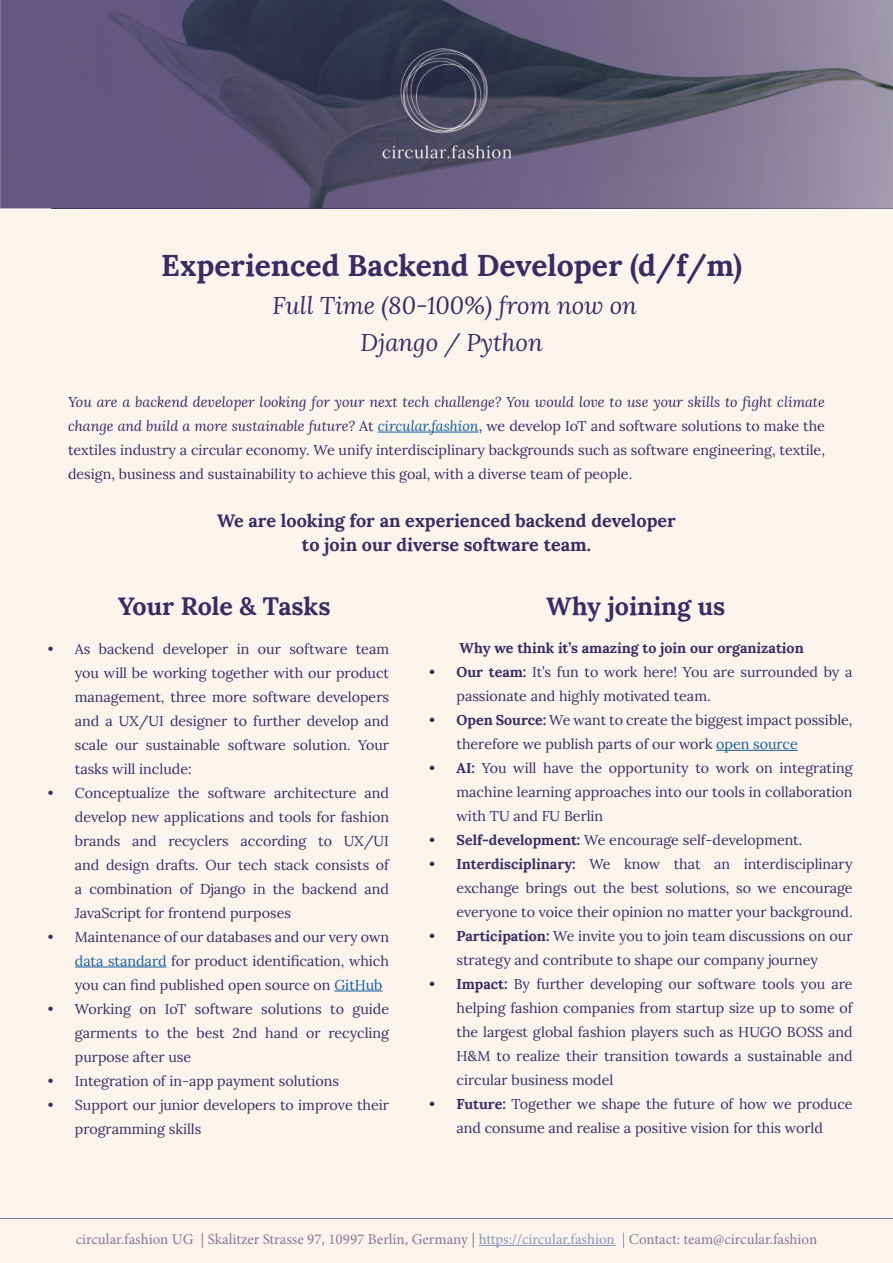
<style>
.page{position:relative;width:893px;height:1263px;background:#faf4ed}
.page>*{position:absolute;margin:0;border:0;box-sizing:border-box;transform-origin:0 0}
.t1{font:700 30px "Lora";color:#362d63}
.t2{font:700 25.05px "Lora";color:#362d63}
.t3{font:italic 24px/37.5px "Lora";color:#362d63;text-align:center}
.t4{font:700 18px/24px "Lora";color:#362d63;text-align:center}
.t5{font:15px "Minion Pro";color:#867895}
.t6{font:14.25px/24px "Lora";color:#362d63;text-align:justify}
.t7{font:700 14.25px "Lora";color:#362d63}
.s1{font-style:italic}
.s2{font-style:italic;color:#175d9e}
.s3{color:#175d9e}
.s4{font-weight:700}
.s5{color:#8797bf}
</style>
<div class="page">
<hr style="left:0;top:1218px;width:893px;height:1px;background:#867895">
<hr style="left:479px;top:1245px;width:135px;height:1px;background:#8797bf">
<hr style="left:378px;top:432px;width:101px;height:1px;background:#175d9e">
<hr style="left:75px;top:967px;width:92px;height:1px;background:#175d9e">
<hr style="left:334px;top:991px;width:49px;height:1px;background:#175d9e">
<hr style="left:716px;top:750px;width:82px;height:1px;background:#175d9e">
<img style="left:52px;top:208px;width:841px;height:1px">
<img style="left:0;top:0;width:893px;height:208px">
<img style="left:382px;top:49px;width:129px;height:110px">
<h1 class="t1" style="left:161px;top:240px;width:582px">Experienced Backend Developer (d/f/m)</h1>
<h3 class="t3" style="left:273px;top:286px;width:366px">Full Time (80-100%) from now on<br>Django / Python</h3>
<p class="t6" style="left:68px;top:389px;width:758px"><span class="s1">You are a backend developer looking for your next tech challenge? You would love to use your skills to fight climate change and build a more sustainable future?</span> At <span class="s2">circular.fashion</span>, we develop IoT and software solutions to make the textiles industry a circular economy. We unify interdisciplinary backgrounds such as software engineering, textile, design, business and sustainability to achieve this goal, with a diverse team of people.</p>
<p class="t4" style="left:217px;top:507px;width:460px">We are looking for an experienced backend developer to join our diverse software team.</p>
<h2 class="t2" style="left:118px;top:585px;width:214px">Your Role &amp; Tasks</h2>
<h2 class="t2" style="left:546px;top:585px;width:181px">Why joining us</h2>
<p class="t6" style="left:75px;top:636px;width:316px;text-indent:-27px">• As backend developer in our software team you will be working together with our product management, three more software developers and a UX/UI designer to further develop and scale our sustainable software solution. Your tasks will include:</p>
<p class="t6" style="left:75px;top:780px;width:316px;text-indent:-27px">• Conceptualize the software architecture and develop new applications and tools for fashion brands and recyclers according to UX/UI and design drafts. Our tech stack consists of a combination of Django in the backend and JavaScript for frontend purposes</p>
<p class="t6" style="left:75px;top:924px;width:316px;text-indent:-27px">• Maintenance of our databases and our very own <span class="s3">data standard</span> for product identification, which you can find published open source on <span class="s3">GitHub</span></p>
<p class="t6" style="left:75px;top:996px;width:316px;text-indent:-27px">• Working on IoT software solutions to guide garments to the best 2nd hand or recycling purpose after use</p>
<p class="t6" style="left:48px;top:1068px;width:293px">• Integration of in-app payment solutions</p>
<p class="t6" style="left:75px;top:1092px;width:316px;text-indent:-27px">• Support our junior developers to improve their programming skills</p>
<p class="t7" style="left:459px;top:636px;width:346px">Why we think it’s amazing to join our organization</p>
<p class="t6" style="left:456px;top:659px;width:398px;text-indent:-27px"><span class="s4">• Our team:</span> It’s fun to work here! You are surrounded by a passionate and highly motivated team.</p>
<p class="t6" style="left:456px;top:707px;width:398px;text-indent:-27px"><span class="s4">• Open Source:</span> We want to create the biggest impact possible, therefore we publish parts of our work <span class="s3">open source</span></p>
<p class="t6" style="left:456px;top:755px;width:398px;text-indent:-27px"><span class="s4">• AI:</span> You will have the opportunity to work on integrating machine learning approaches into our tools in collaboration with TU and FU Berlin</p>
<p class="t6" style="left:429px;top:827px;width:374px"><span class="s4">• Self-development:</span> We encourage self-development.</p>
<p class="t6" style="left:456px;top:851px;width:398px;text-indent:-27px"><span class="s4">• Interdisciplinary:</span> We know that an interdisciplinary exchange brings out the best solutions, so we encourage everyone to voice their opinion no matter your background.</p>
<p class="t6" style="left:429px;top:923px;width:425px;text-align:center"><span class="s4">• Participation:</span> We invite you to join team discussions on our strategy and contribute to shape our company journey</p>
<p class="t6" style="left:456px;top:971px;width:398px;text-indent:-27px"><span class="s4">• Impact:</span> By further developing our software tools you are helping fashion companies from startup size up to some of the largest global fashion players such as HUGO BOSS and H&amp;M to realize their transition towards a sustainable and circular business model</p>
<p class="t6" style="left:429px;top:1091px;width:425px;text-align:center"><span class="s4">• Future:</span> Together we shape the future of how we produce and consume and realise a positive vision for this world</p>
<p class="t5" style="left:76px;top:1229px;width:743px">circular.fashion UG | Skalitzer Strasse 97, 10997 Berlin, Germany | <span class="s5">https://circular.fashion</span> | Contact: team@circular.fashion</p>
</div>
